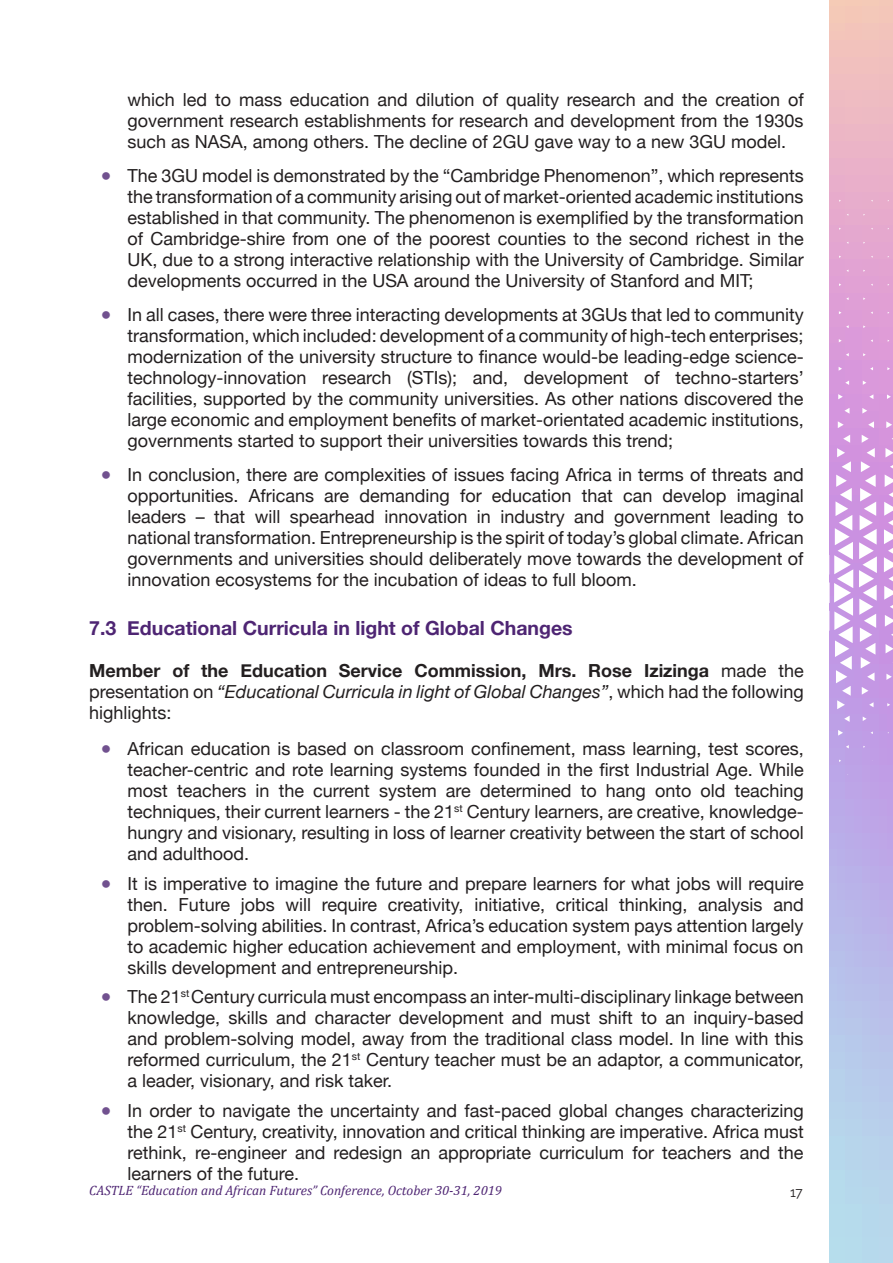
<style>
.page{position:relative;width:893px;height:1263px;background:#fff}
.page>*{position:absolute;margin:0;border:0;box-sizing:border-box;transform-origin:0 0}
.t1{font:700 19.5px "Helvetica Neue";color:#4e2573}
.t2{font:18px/21px "Helvetica Neue";color:#231f20;text-align:justify}
.t3{font:700 18px/21px "Helvetica Neue";color:#231f20;text-align:justify}
.t4{font:italic 13.5px "Cambria";color:#4e2573}
.t5{font:13.5px "Raleway";color:#231f20}
.s1{font-weight:700;color:#71518f}
.s2{font-weight:400}
.s3{font-weight:400;font-style:italic}
</style>
<div class="page">
<svg style="left:830px;top:0;width:63px;height:1263px;background:#ccb3dd"></svg>
<svg style="left:885px;top:615px;width:8px;height:12px"></svg>
<svg style="left:885px;top:644px;width:8px;height:9px"></svg>
<svg style="left:886px;top:674px;width:6px;height:6px"></svg>
<svg style="left:862px;top:687px;width:6px;height:8px"></svg>
<svg style="left:869px;top:702px;width:4px;height:5px"></svg>
<svg style="left:863px;top:716px;width:4px;height:5px"></svg>
<svg style="left:884px;top:474px;width:9px;height:135px"></svg>
<svg style="left:844px;top:716px;width:6px;height:6px"></svg>
<svg style="left:885px;top:448px;width:8px;height:9px"></svg>
<svg style="left:838px;top:730px;width:5px;height:6px"></svg>
<svg style="left:886px;top:421px;width:6px;height:7px"></svg>
<svg style="left:887px;top:394px;width:4px;height:5px"></svg>
<svg style="left:868px;top:421px;width:6px;height:7px"></svg>
<svg style="left:859px;top:435px;width:18px;height:246px"></svg>
<svg style="left:869px;top:394px;width:4px;height:5px"></svg>
<svg style="left:862px;top:408px;width:5px;height:6px"></svg>
<svg style="left:863px;top:381px;width:3px;height:4px"></svg>
<svg style="left:844px;top:408px;width:5px;height:6px"></svg>
<svg style="left:838px;top:421px;width:6px;height:7px"></svg>
<svg style="left:829px;top:435px;width:24px;height:275px"></svg>
<svg style="left:845px;top:380px;width:4px;height:5px"></svg>
<svg style="left:838px;top:394px;width:5px;height:5px"></svg>
<svg style="left:839px;top:367px;width:3px;height:4px"></svg>
<p class="t2" style="left:128px;top:91px;width:678px">which led to mass education and dilution of quality research and the creation of government research establishments for research and development from the 1930s such as NASA, among others. The decline of 2GU gave way to a new 3GU model.</p>
<p class="t2" style="left:128px;top:166px;width:678px;text-indent:-27px"><span class="s1">●</span> The 3GU model is demonstrated by the “Cambridge Phenomenon”, which represents the transformation of a community arising out of market-oriented academic institutions established in that community. The phenomenon is exemplified by the transformation of Cambridge-shire from one of the poorest counties to the second richest in the UK, due to a strong interactive relationship with the University of Cambridge. Similar developments occurred in the USA around the University of Stanford and MIT;</p>
<p class="t2" style="left:128px;top:305px;width:678px;text-indent:-27px"><span class="s1">●</span> In all cases, there were three interacting developments at 3GUs that led to community transformation, which included: development of a community of high-tech enterprises; modernization of the university structure to finance would-be leading-edge science&shy;technology-innovation research (STIs); and, development of techno-starters’ facilities, supported by the community universities. As other nations discovered the large economic and employment benefits of market-orientated academic institutions, governments started to support their universities towards this trend;</p>
<p class="t2" style="left:128px;top:465px;width:678px;text-indent:-27px"><span class="s1">●</span> In conclusion, there are complexities of issues facing Africa in terms of threats and opportunities. Africans are demanding for education that can develop imaginal leaders – that will spearhead innovation in industry and government leading to national transformation. Entrepreneurship is the spirit of today’s global climate. African governments and universities should deliberately move towards the development of innovation ecosystems for the incubation of ideas to full bloom.</p>
<p class="t1" style="left:89px;top:612px;width:485px">7.3 Educational Curricula in light of Global Changes</p>
<p class="t3" style="left:89px;top:661px;width:716px">Member of the Education Service Commission, Mrs. Rose Izizinga <span class="s2">made the presentation on</span> <span class="s3">“Educational Curricula in light of Global Changes”</span><span class="s2">, which had the following highlights:</span></p>
<p class="t2" style="left:128px;top:739px;width:678px;text-indent:-27px"><span class="s1">●</span> African education is based on classroom confinement, mass learning, test scores, teacher-centric and rote learning systems founded in the first Industrial Age. While most teachers in the current system are determined to hang onto old teaching techniques, their current learners - the 21<sup>st</sup> Century learners, are creative, knowledge&shy;hungry and visionary, resulting in loss of learner creativity between the start of school and adulthood.</p>
<p class="t2" style="left:128px;top:874px;width:678px;text-indent:-27px"><span class="s1">●</span> It is imperative to imagine the future and prepare learners for what jobs will require then. Future jobs will require creativity, initiative, critical thinking, analysis and problem-solving abilities. In contrast, Africa’s education system pays attention largely to academic higher education achievement and employment, with minimal focus on skills development and entrepreneurship.</p>
<p class="t2" style="left:128px;top:987px;width:678px;text-indent:-27px"><span class="s1">●</span> The 21<sup>st</sup> Century curricula must encompass an inter-multi-disciplinary linkage between knowledge, skills and character development and must shift to an inquiry-based and problem-solving model, away from the traditional class model. In line with this reformed curriculum, the 21<sup>st</sup> Century teacher must be an adaptor, a communicator, a leader, visionary, and risk taker.</p>
<p class="t2" style="left:128px;top:1101px;width:678px;text-indent:-27px"><span class="s1">●</span> In order to navigate the uncertainty and fast-paced global changes characterizing the 21<sup>st</sup> Century, creativity, innovation and critical thinking are imperative. Africa must rethink, re-engineer and redesign an appropriate curriculum for teachers and the learners of the future.</p>
<p class="t4" style="left:89px;top:1181px;width:414px">CASTLE “Education and African Futures” Conference, October 30-31, 2019</p>
<p class="t5" style="left:790px;top:1184px;width:14px">17</p>
</div>
